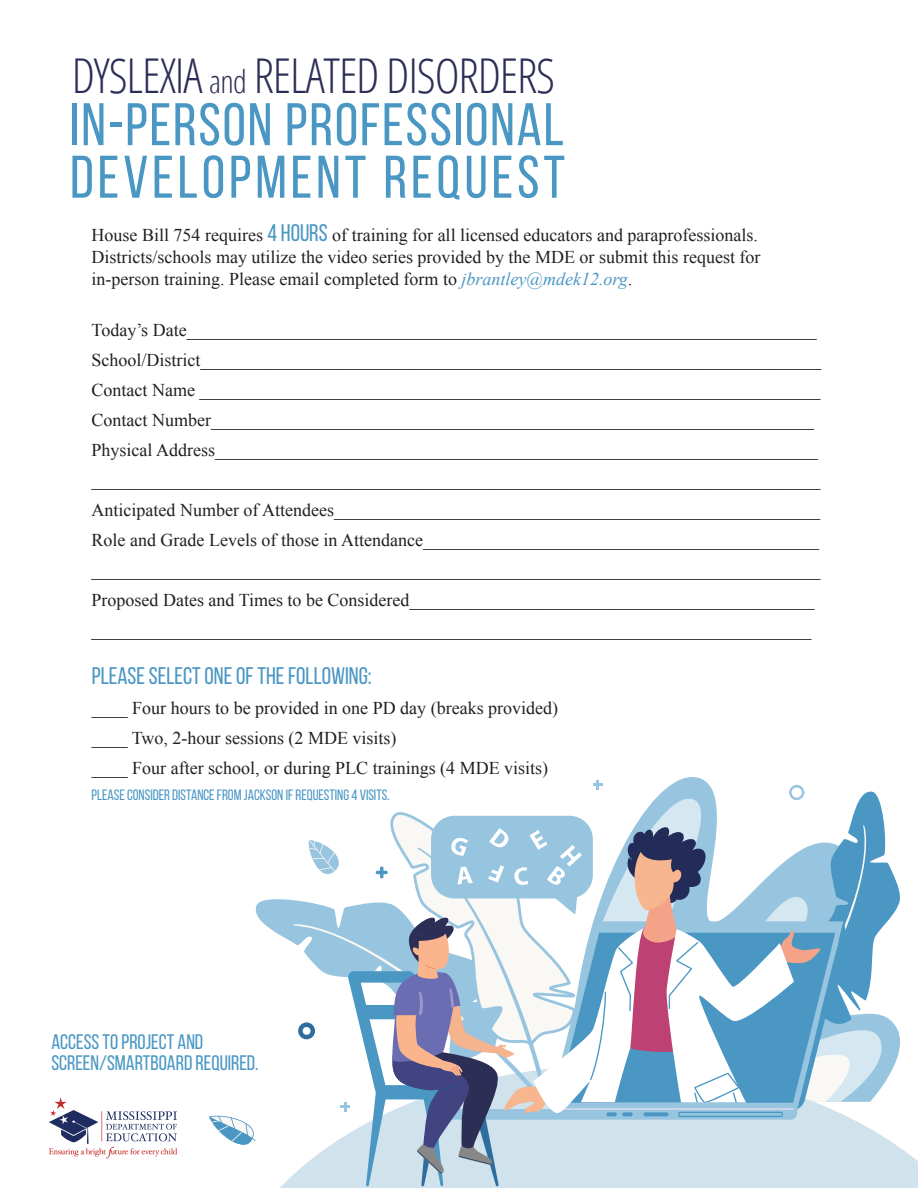
<style>
.page{position:relative;width:918px;height:1188px;background:#fff}
.page>*{position:absolute;margin:0;border:0;box-sizing:border-box;transform-origin:0 0}
.t1{font:60px/52.5px "Bebas Neue";letter-spacing:.03em;color:#4a97c4}
.t2{font:300 condensed 48px "Open Sans";letter-spacing:-.025em;color:#2c2e56}
.t3{font:24px "Bebas Neue";color:#4a97c4}
.t4{font:21px/21px "Bebas Neue";color:#4a97c4}
.t5{font:18px/30px "Times New Roman";color:#231f20}
.t6{font:15px "Bebas Neue";color:#4a97c4}
.s1{font-size:31.5px}
.s2{font-family:"Bebas Neue";font-size:24px;color:#4a97c4}
.s3{font-style:italic;color:#4a97c4}
</style>
<div class="page">
<svg style="left:280px;top:1149px;width:638px;height:39px;fill:#d0e3ed"></svg>
<svg style="left:209px;top:1115px;width:47px;height:30px"></svg>
<svg style="left:255px;top:899px;width:38px;height:44px;fill:#97c4df"></svg>
<svg style="left:293px;top:780px;width:609px;height:407px"></svg>
<img style="left:49px;top:1097px;width:128px;height:62px">
<h2 class="t2" style="left:72px;top:43px;width:485px">DYSLEXIA <span class="s1">and</span> RELATED DISORDERS</h2>
<h1 class="t1" style="left:70px;top:98px;width:497px">IN-PERSON PROFESSIONAL<br>DEVELOPMENT REQUEST</h1>
<p class="t5" style="left:92px;top:224px;width:670px;line-height:21.6px">House Bill 754 requires <span class="s2">4 HOURS</span> of training for all licensed educators and paraprofessionals.<br>Districts/schools may utilize the video series provided by the MDE or submit this request for in-person training. Please email completed form to <span class="s3">jbrantley@mdek12.org</span>.</p>
<p class="t5" style="left:92px;top:315px;width:732px">Today’s Date______________________________________________________________________ School/District_____________________________________________________________________ Contact Name _____________________________________________________________________ Contact Number___________________________________________________________________ Physical Address___________________________________________________________________ _________________________________________________________________________________ Anticipated Number of Attendees______________________________________________________ Role and Grade Levels of those in Attendance____________________________________________ _________________________________________________________________________________ Proposed Dates and Times to be Considered_____________________________________________ ________________________________________________________________________________</p>
<h3 class="t3" style="left:92px;top:663px;width:281px">PLEASE SELECT ONE OF THE FOLLOWING:</h3>
<p class="t5" style="left:92px;top:693px;width:468px">____ Four hours to be provided in one PD day (breaks provided) ____ Two, 2-hour sessions (2 MDE visits)<br>____ Four after school, or during PLC trainings (4 MDE visits)</p>
<p class="t6" style="left:91px;top:787px;width:300px">PLEASE CONSIDER DISTANCE FROM JACKSON IF REQUESTING 4 VISITS.</p>
<p class="t4" style="left:51px;top:1031px;width:208px">ACCESS TO PROJECT AND<br>SCREEN/SMARTBOARD REQUIRED.</p>
</div>
